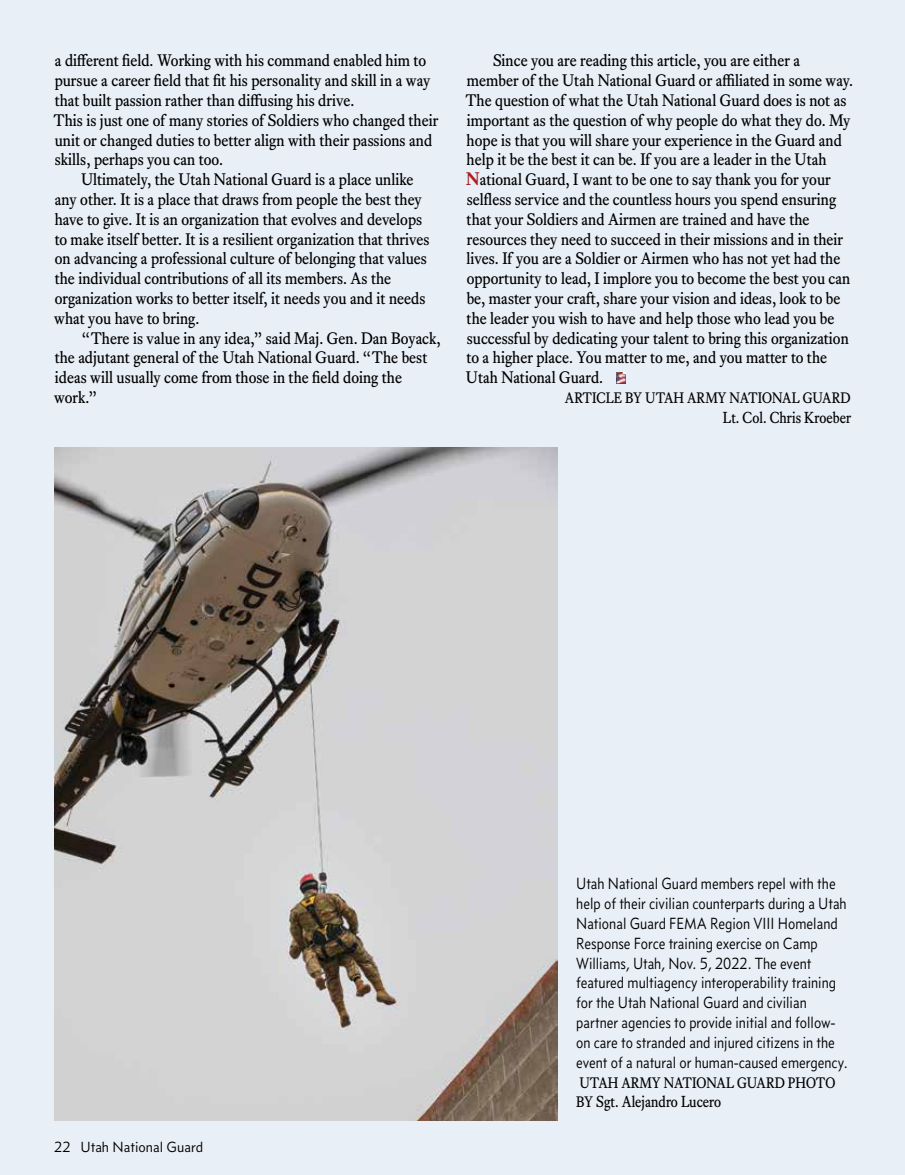
<style>
.page{position:relative;width:905px;height:1175px;background:#fff}
.page>*{position:absolute;margin:0;border:0;box-sizing:border-box;transform-origin:0 0}
.t1{font:16.5px/19.8px "Equity Text A";color:#000;scale:.95 1}
.t2{font:16.5px/19.8px "Concourse T3 Tab";color:#000;scale:.9 1}
.t3{font:15.75px "Equity Text A";color:#000;scale:.9 1}
.t4{font:15px "Equity Text A";color:#000;scale:.9 1}
.t5{font:15px "Concourse T3 Tab";color:#000}
.s1{font-weight:700;font-size:18px;color:#ab1f23}
.s2{font-size:15px}
</style>
<div class="page">
<div style="left:0;top:0;width:904px;height:1174px;background:#e9eff7"></div>
<img style="left:54px;top:448px;width:504px;height:672px">
<svg style="left:617px;top:372px;width:8px;height:11px"></svg>
<p class="t1" style="left:55px;top:51px;width:392px">a different field. Working with his command enabled him to</p>
<p class="t1" style="left:55px;top:71px;width:397px">pursue a career field that fit his personality and skill in a way</p>
<p class="t1" style="left:55px;top:90px;width:317px">that built passion rather than diffusing his drive.</p>
<p class="t1" style="left:53px;top:110px;width:407px">This is just one of many stories of Soldiers who changed their</p>
<p class="t1" style="left:55px;top:130px;width:399px">unit or changed duties to better align with their passions and</p>
<p class="t1" style="left:55px;top:150px;width:179px">skills, perhaps you can too.</p>
<p class="t1" style="left:81px;top:170px;width:351px">Ultimately, the Utah National Guard is a place unlike</p>
<p class="t1" style="left:55px;top:189px;width:388px">any other. It is a place that draws from people the best they</p>
<p class="t1" style="left:55px;top:209px;width:388px">have to give. It is an organization that evolves and develops</p>
<p class="t1" style="left:55px;top:229px;width:396px">to make itself better. It is a resilient organization that thrives</p>
<p class="t1" style="left:55px;top:249px;width:393px">on advancing a professional culture of belonging that values</p>
<p class="t1" style="left:55px;top:269px;width:356px">the individual contributions of all its members. As the</p>
<p class="t1" style="left:55px;top:288px;width:392px">organization works to better itself, it needs you and it needs</p>
<p class="t1" style="left:54px;top:308px;width:154px">what you have to bring.</p>
<p class="t1" style="left:81px;top:328px;width:380px">“There is value in any idea,” said Maj. Gen. Dan Boyack,</p>
<p class="t1" style="left:55px;top:348px;width:394px">the adjutant general of the Utah National Guard. “The best</p>
<p class="t1" style="left:55px;top:368px;width:367px">ideas will usually come from those in the field doing the</p>
<p class="t1" style="left:54px;top:387px;width:47px">work.”</p>
<p class="t1" style="left:465px;top:51px;width:409px;text-indent:28px">Since you are reading this article, you are either a member of the Utah National Guard or affiliated in some way.<br>The question of what the Utah National Guard does is not as important as the question of why people do what they do. My hope is that you will share your experience in the Guard and help it be the best it can be. If you are a leader in the Utah <span class="s1">N</span>ational Guard, I want to be one to say thank you for your selfless service and the countless hours you spend ensuring that your Soldiers and Airmen are trained and have the resources they need to succeed in their missions and in their lives. If you are a Soldier or Airmen who has not yet had the opportunity to lead, I implore you to become the best you can be, master your craft, share your vision and ideas, look to be the leader you wish to have and help those who lead you be successful by dedicating your talent to bring this organization to a higher place. You matter to me, and you matter to the Utah National Guard.</p>
<p class="t4" style="left:565px;top:389px;width:319px">ARTICLE BY UTAH ARMY NATIONAL GUARD</p>
<p class="t3" style="left:722px;top:408px;width:144px">Lt. Col. Chris Kroeber</p>
<p class="t5" style="left:54px;top:1137px;width:150px">22 Utah National Guard</p>
<p class="t2" style="left:576px;top:874px;width:303px">Utah National Guard members repel with the help of their civilian counterparts during a Utah National Guard FEMA Region VIII Homeland Response Force training exercise on Camp Williams, Utah, Nov. 5, 2022. The event featured multiagency interoperability training for the Utah National Guard and civilian partner agencies to provide initial and follow&shy;on care to stranded and injured citizens in the event of a natural or human-caused emergency.</p>
<p class="t4" style="left:579px;top:1073px;width:286px">UTAH ARMY NATIONAL GUARD PHOTO</p>
<p class="t3" style="left:576px;top:1092px;width:162px"><span class="s2">BY</span> Sgt. Alejandro Lucero</p>
</div>
